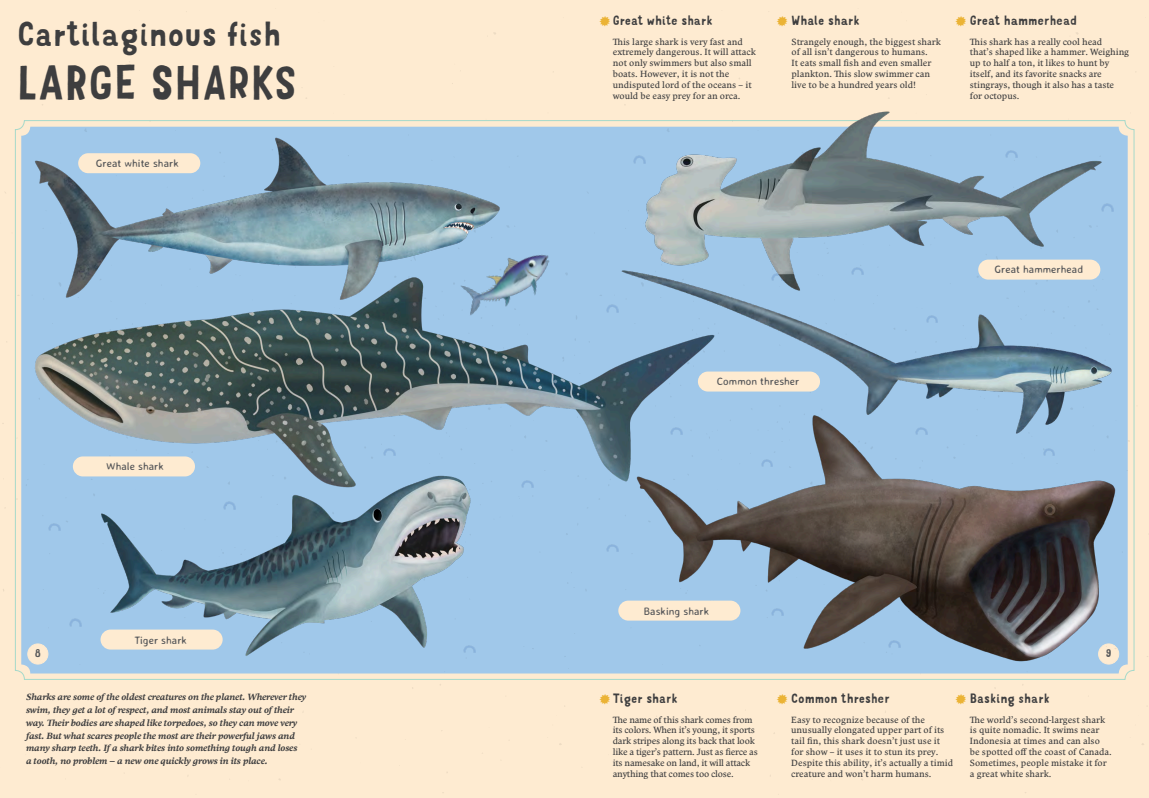
<style>
.page{position:relative;width:1149px;height:798px;background:#fff}
.page>*{position:absolute;margin:0;border:0;box-sizing:border-box;transform-origin:0 0}
.PODkap{font:46.5px "Mr Dodo";color:#3e3e3f}
.PODkap-2{font:33px "Mr Dodo";color:#3e3e3f}
.text{font:15px "Mr Dodo";color:#ebb335}
.ZVÍŘATA{font:12.75px "Mr Dodo";color:#3e3e3f}
.popisky{font:10.73px "Averia Sans Libre";color:#57585a}
.t1{font:10.5px "Mr Dodo";color:#57585a}
.text-2{font:9px/10.8px "Comenia Serif Pro";color:#3e3e3f}
.úvodní_text{font:italic 700 9px/12.8px "Comenia Serif Pro";letter-spacing:-.01em;color:#3e3e3f}
.text-3{font:9px/10.8px "Comenia Serif Pro";letter-spacing:-.02em;color:#3e3e3f}
</style>
<div class="page">
<div style="left:30px;top:130px;width:478px;height:32px;background:#a0c8ea"></div>
<img style="left:0;top:162px;width:627px;height:418px">
<img style="left:94px;top:468px;width:378px;height:188px">
<img style="left:627px;top:69px;width:479px;height:196px">
<img style="left:609px;top:407px;width:520px;height:271px">
<img style="left:615px;top:265px;width:508px;height:174px">
<div style="left:78px;top:153px;width:122px;height:20px;background:#feebd1;border-radius:10px"></div>
<div style="left:73px;top:456px;width:122px;height:20px;background:#feebd1;border-radius:10px"></div>
<div style="left:977px;top:259px;width:122px;height:20px;background:#feebd1;border-radius:10px"></div>
<div style="left:697px;top:371px;width:122px;height:20px;background:#feebd1;border-radius:10px"></div>
<div style="left:618px;top:600px;width:122px;height:20px;background:#feebd1;border-radius:10px"></div>
<div style="left:100px;top:629px;width:122px;height:20px;background:#feebd1;border-radius:10px"></div>
<p class="PODkap-2" style="left:17px;top:13px;width:265px">Cartilaginous fish</p>
<p class="PODkap" style="left:17px;top:54px;width:282px">LARGE SHARKS</p>
<p class="popisky" style="left:96px;top:156px;width:84px">Great white shark</p>
<p class="popisky" style="left:106px;top:460px;width:59px">Whale shark</p>
<p class="popisky" style="left:134px;top:633px;width:54px">Tiger shark</p>
<p class="ZVÍŘATA" style="left:612px;top:13px;width:101px">Great white shark</p>
<p class="text-2" style="left:612px;top:36px;width:145px">This large shark is very fast and extremely dangerous. It will attack not only swimmers but also small boats. However, it is not the undisputed lord of the oceans – it would be easy prey for an orca.</p>
<p class="ZVÍŘATA" style="left:791px;top:13px;width:70px">Whale shark</p>
<p class="text-2" style="left:791px;top:36px;width:151px">Strangely enough, the biggest shark of all isn’t dangerous to humans.<br>It eats small fish and even smaller plankton. This slow swimmer can live to be a hundred years old!</p>
<p class="ZVÍŘATA" style="left:969px;top:13px;width:109px">Great hammerhead</p>
<p class="text-2" style="left:969px;top:36px;width:161px">This shark has a really cool head<br>that’s shaped like a hammer. Weighing up to half a ton, it likes to hunt by itself, and its favorite snacks are stingrays, though it also has a taste<br>for octopus.</p>
<p class="text" style="left:598px;top:12px;width:14px">✹</p>
<p class="text" style="left:775px;top:12px;width:14px">✹</p>
<p class="text" style="left:954px;top:12px;width:14px">✹</p>
<p class="popisky" style="left:716px;top:375px;width:84px">Common thresher</p>
<p class="popisky" style="left:643px;top:604px;width:67px">Basking shark</p>
<p class="popisky" style="left:994px;top:263px;width:90px">Great hammerhead</p>
<p class="t1" style="left:35px;top:646px;width:8px">8</p>
<p class="t1" style="left:1105px;top:646px;width:7px">9</p>
<p class="ZVÍŘATA" style="left:969px;top:690px;width:81px">Basking shark</p>
<p class="text-2" style="left:969px;top:713px;width:143px">The world’s second-largest shark is quite nomadic. It swims near<br>Indonesia at times and can also be spotted off the coast of Canada.<br>Sometimes, people mistake it for a great white shark.</p>
<p class="ZVÍŘATA" style="left:791px;top:690px;width:100px">Common thresher</p>
<p class="text-2" style="left:791px;top:713px;width:163px">Easy to recognize because of the unusually elongated upper part of its tail fin, this shark doesn’t just use it for show – it uses it to stun its prey.<br>Despite this ability, it’s actually a timid creature and won’t harm humans.</p>
<p class="ZVÍŘATA" style="left:612px;top:690px;width:66px">Tiger shark</p>
<p class="text-3" style="left:612px;top:713px;width:146px">The name of this shark comes from its colors. When it’s young, it sports dark stripes along its back that look like a tiger’s pattern. Just as fierce as its namesake on land, it will attack anything that comes too close.</p>
<p class="úvodní_text" style="left:26px;top:690px;width:281px">Sharks are some of the oldest creatures on the planet. Wherever they swim, they get a lot of respect, and most animals stay out of their way. Their bodies are shaped like torpedoes, so they can move very fast. But what scares people the most are their powerful jaws and many sharp teeth. If a shark bites into something tough and loses<br>a tooth, no problem – a new one quickly grows in its place.</p>
<p class="text" style="left:598px;top:689px;width:14px">✹</p>
<p class="text" style="left:775px;top:689px;width:14px">✹</p>
<p class="text" style="left:954px;top:689px;width:14px">✹</p>
</div>
